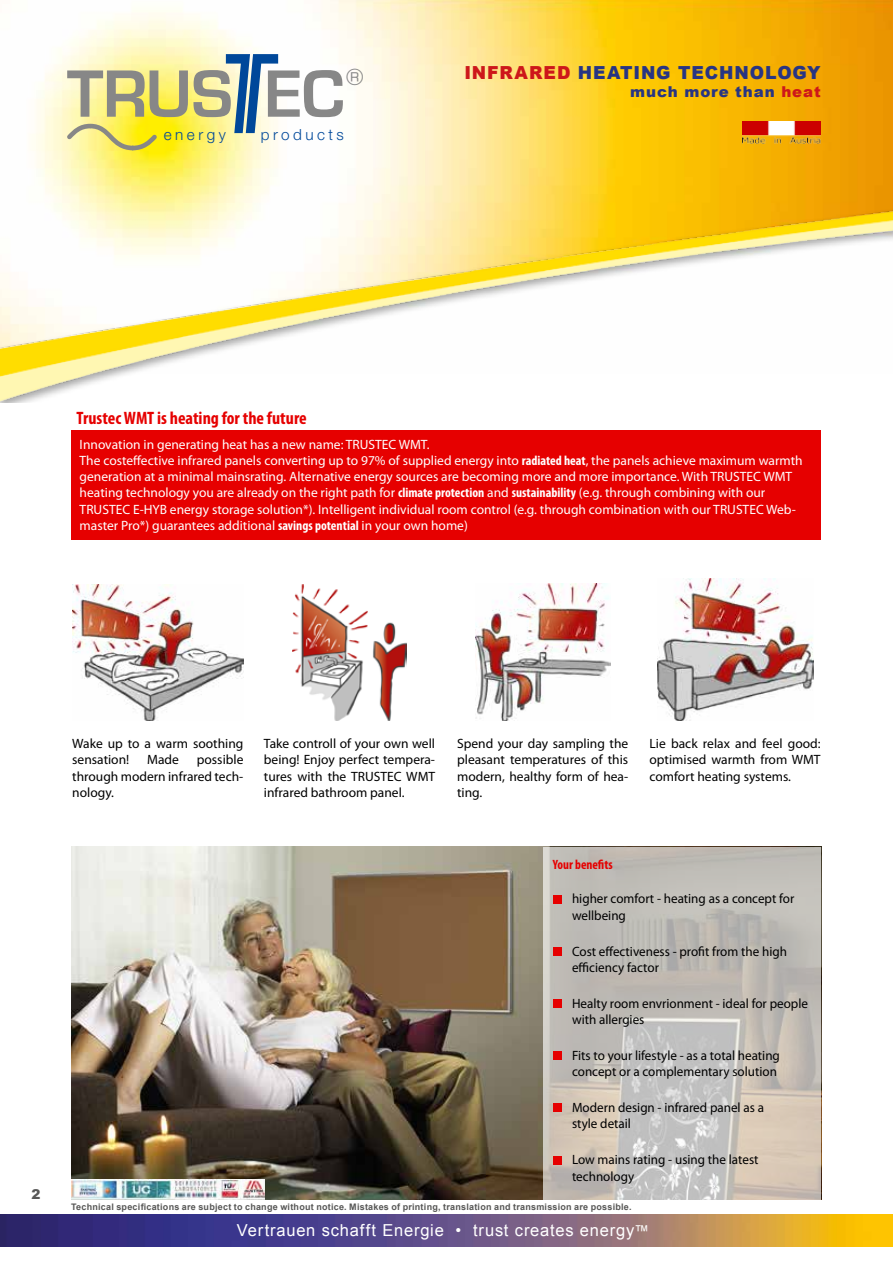
<style>
.page{position:relative;width:893px;height:1263px;background:#fff}
.page>*{position:absolute;margin:0;border:0;box-sizing:border-box;transform-origin:0 0}
.t1{font:24.3px "Eurostile T";color:#878787}
.t2{font:700 condensed 18px "Myriad Pro";color:#e60000}
.t3{font:900 18px "Arial";letter-spacing:.05em;color:#283583;scale:.96 1}
.t4{font:16.5px "Arial";letter-spacing:.05em;color:#fff}
.t5{font:300 15.3px "Helvetica Neue";letter-spacing:.23em;color:#00489a}
.t6{font:900 15px "Arial";letter-spacing:.06em;color:#283583}
.t7{font:13.5px/16.2px "Myriad Pro";color:#000}
.t8{font:13.5px/16.2px "Myriad Pro";color:#fff}
.t9{font:700 condensed 13.5px "Myriad Pro";color:#e60000}
.t10{font:900 13.5px "Arial";color:#575756}
.t11{font:700 9px "Arial";letter-spacing:.025em;color:#575756}
.s1{color:#cd171a}
.s2{font-weight:700;font-stretch:condensed}
.s3{font-size:15px}
</style>
<div class="page">
<img style="left:31px;top:0;width:862px;height:137px">
<img style="left:0;top:137px;width:893px;height:265px">
<img style="left:0;top:1214px;width:893px;height:32px">
<img style="left:742px;top:121px;width:79px;height:24px">
<img style="left:293px;top:584px;width:113px;height:137px">
<img style="left:475px;top:584px;width:135px;height:137px">
<img style="left:657px;top:579px;width:156px;height:142px">
<img style="left:72px;top:584px;width:171px;height:137px">
<img style="left:71px;top:847px;width:472px;height:352px">
<img style="left:72px;top:1179px;width:193px;height:20px">
<svg style="left:543px;top:847px;width:278px;height:353px;background:#c4beb8"></svg>
<div style="left:553px;top:895px;width:8px;height:8px;background:#e60000"></div>
<div style="left:553px;top:947px;width:8px;height:8px;background:#e60000"></div>
<div style="left:553px;top:999px;width:8px;height:9px;background:#e60000"></div>
<div style="left:553px;top:1051px;width:8px;height:9px;background:#e60000"></div>
<div style="left:553px;top:1104px;width:8px;height:8px;background:#e60000"></div>
<div style="left:553px;top:1156px;width:8px;height:8px;background:#e60000"></div>
<div style="left:71px;top:430px;width:750px;height:110px;background:#e60000"></div>
<svg style="left:66px;top:54px;width:277px;height:97px"></svg>
<h1 class="t1" style="left:346px;top:64px;width:20px">®</h1>
<p class="t5" style="left:164px;top:126px;width:64px">energy</p>
<p class="t5" style="left:261px;top:126px;width:85px">products</p>
<h2 class="t3" style="left:464px;top:59px;width:373px"><span class="s1">INFRARED</span> HEATING TECHNOLOGY</h2>
<p class="t6" style="left:630px;top:81px;width:192px">much more than <span class="s1">heat</span></p>
<h2 class="t2" style="left:77px;top:406px;width:232px">Trustec WMT is heating for the future</h2>
<p class="t8" style="left:80px;top:436px;width:725px">Innovation in generating heat has a new name: TRUSTEC WMT.<br>The costeffective infrared panels converting up to 97% of supplied energy into <span class="s2">radiated heat</span>, the panels achieve maximum warmth generation at a minimal mainsrating. Alternative energy sources are becoming more and more importance. With TRUSTEC WMT heating technology you are already on the right path for <span class="s2">climate protection</span> and <span class="s2">sustainability</span> (e.g. through combining with our TRUSTEC E-HYB energy storage solution*). Intelligent individual room control (e.g. through combination with our TRUSTEC Web&shy;master Pro*) guarantees additional <span class="s2">savings potential</span> in your own home)</p>
<p class="t10" style="left:32px;top:1184px;width:11px">2</p>
<p class="t7" style="left:72px;top:735px;width:173px">Wake up to a warm soothing sensation!</p>
<p class="t7" style="left:72px;top:752px;width:173px;text-align:justify;text-indent:125px">possible through modern infrared tech&shy;nology.</p>
<p class="t7" style="left:147px;top:752px;width:33px">Made</p>
<p class="t7" style="left:264px;top:735px;width:173px;text-align:justify">Take controll of your own well being! Enjoy perfect tempera&shy;tures with the TRUSTEC WMT infrared bathroom panel.</p>
<p class="t7" style="left:457px;top:735px;width:173px;text-align:justify">Spend your day sampling the pleasant temperatures of this modern, healthy form of hea&shy;ting.</p>
<p class="t7" style="left:649px;top:735px;width:173px;text-align:justify">Lie back relax and feel good: optimised warmth from WMT comfort heating systems.</p>
<p class="t9" style="left:553px;top:856px;width:61px">Your benefits</p>
<p class="t7" style="left:572px;top:890px;width:224px">higher comfort - heating as a concept for wellbeing</p>
<p class="t7" style="left:572px;top:943px;width:216px">Cost effectiveness - profit from the high efficiency factor</p>
<p class="t7" style="left:572px;top:995px;width:237px">Healty room envrionment - ideal for people with allergies</p>
<p class="t7" style="left:572px;top:1047px;width:209px">Fits to your lifestyle - as a total heating concept or a complementary solution</p>
<p class="t7" style="left:572px;top:1099px;width:193px">Modern design - infrared panel as a style detail</p>
<p class="t7" style="left:572px;top:1151px;width:188px">Low mains rating - using the latest technology</p>
<p class="t11" style="left:71px;top:1201px;width:562px">Technical specifications are subject to change without notice. Mistakes of printing, translation and transmission are possible.</p>
<p class="t4" style="left:237px;top:1219px;width:414px">Vertrauen schafft Energie • trust creates energy<span class="s3">™</span></p>
</div>
